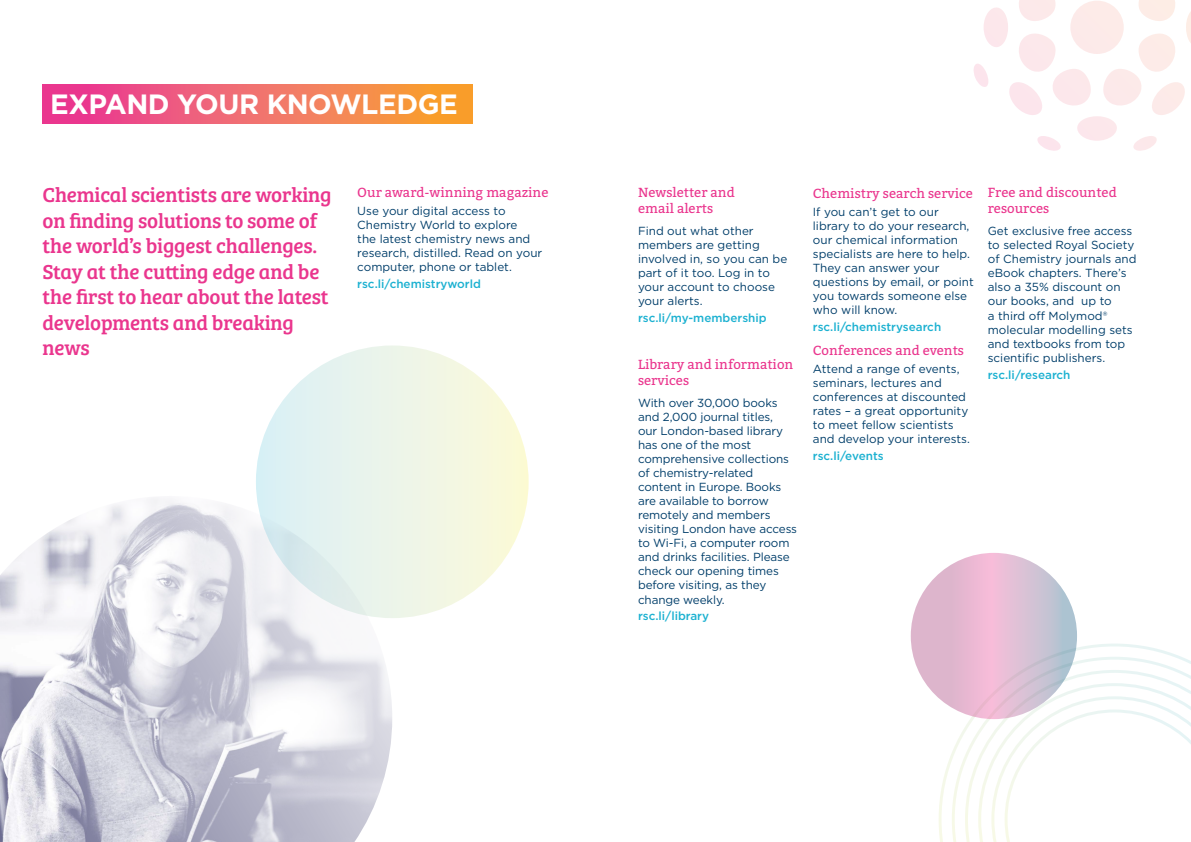
<style>
.page{position:relative;width:1191px;height:842px;background:#fff}
.page>*{position:absolute;margin:0;border:0;box-sizing:border-box;transform-origin:0 0}
.t1{font:700 27.9px "Gotham";letter-spacing:-.015em;color:#fff}
.t2{font:20.9px/25.5px "Bree Serif";letter-spacing:-.01em;color:#ea368e}
.t3{font:13.2px/15.8px "Bitter";color:#ea368e}
.t4{font:11.7px/14px "Gotham";color:#003e6a}
.t5{font:500 11.7px "Gotham";color:#1cb1d1}
</style>
<div class="page">
<svg style="left:43px;top:84px;width:429px;height:39px;background:#f16e67"></svg>
<img style="left:0;top:498px;width:392px;height:344px">
<svg style="left:973px;top:0;width:218px;height:151px"></svg>
<svg style="left:939px;top:644px;width:242px;height:198px"></svg>
<svg style="left:951px;top:657px;width:240px;height:185px"></svg>
<svg style="left:965px;top:670px;width:226px;height:172px"></svg>
<svg style="left:910px;top:553px;width:167px;height:166px;background:#dcbcd2"></svg>
<div style="left:256px;top:345px;width:272px;height:273px;background:linear-gradient(to right,#d8eef7,#fdfad8);border-radius:50%"></div>
<h1 class="t1" style="left:50px;top:86px;width:409px">EXPAND YOUR KNOWLEDGE</h1>
<h2 class="t2" style="left:43px;top:181px;width:291px">Chemical scientists are working on finding solutions to some of the world’s biggest challenges.<br>Stay at the cutting edge and be the first to hear about the latest developments and breaking news</h2>
<p class="t3" style="left:357px;top:185px;width:193px">Our award-winning magazine</p>
<p class="t4" style="left:357px;top:204px;width:186px">Use your digital access to<br>Chemistry World to explore<br>the latest chemistry news and research, distilled. Read on your computer, phone or tablet.</p>
<p class="t5" style="left:357px;top:277px;width:125px">rsc.li/chemistryworld</p>
<p class="t3" style="left:638px;top:185px;width:98px">Newsletter and email alerts</p>
<p class="t4" style="left:638px;top:224px;width:151px">Find out what other members are getting involved in, so you can be part of it too. Log in to your account to choose your alerts.</p>
<p class="t5" style="left:638px;top:311px;width:130px">rsc.li/my-membership</p>
<p class="t3" style="left:638px;top:356px;width:157px">Library and information services</p>
<p class="t4" style="left:638px;top:395px;width:160px">With over 30,000 books and 2,000 journal titles,<br>our London-based library has one of the most comprehensive collections of chemistry-related content in Europe. Books are available to borrow remotely and members visiting London have access to Wi-Fi, a computer room and drinks facilities. Please check our opening times before visiting, as they change weekly.</p>
<p class="t5" style="left:638px;top:609px;width:73px">rsc.li/library</p>
<p class="t3" style="left:813px;top:185px;width:162px">Chemistry search service</p>
<p class="t4" style="left:813px;top:204px;width:162px">If you can’t get to our library to do your research, our chemical information specialists are here to help.<br>They can answer your questions by email, or point you towards someone else who will know.</p>
<p class="t5" style="left:813px;top:319px;width:130px">rsc.li/chemistrysearch</p>
<p class="t3" style="left:813px;top:343px;width:153px">Conferences and events</p>
<p class="t4" style="left:813px;top:362px;width:158px">Attend a range of events, seminars, lectures and conferences at discounted rates – a great opportunity to meet fellow scientists and develop your interests.</p>
<p class="t5" style="left:813px;top:448px;width:72px">rsc.li/events</p>
<p class="t3" style="left:987px;top:185px;width:131px">Free and discounted resources</p>
<p class="t4" style="left:987px;top:224px;width:150px">Get exclusive free access to selected Royal Society of Chemistry journals and eBook chapters. There’s also a 35% discount on our books, and up to<br>a third off Molymod® molecular modelling sets and textbooks from top scientific publishers.</p>
<p class="t5" style="left:987px;top:367px;width:84px">rsc.li/research</p>
</div>
